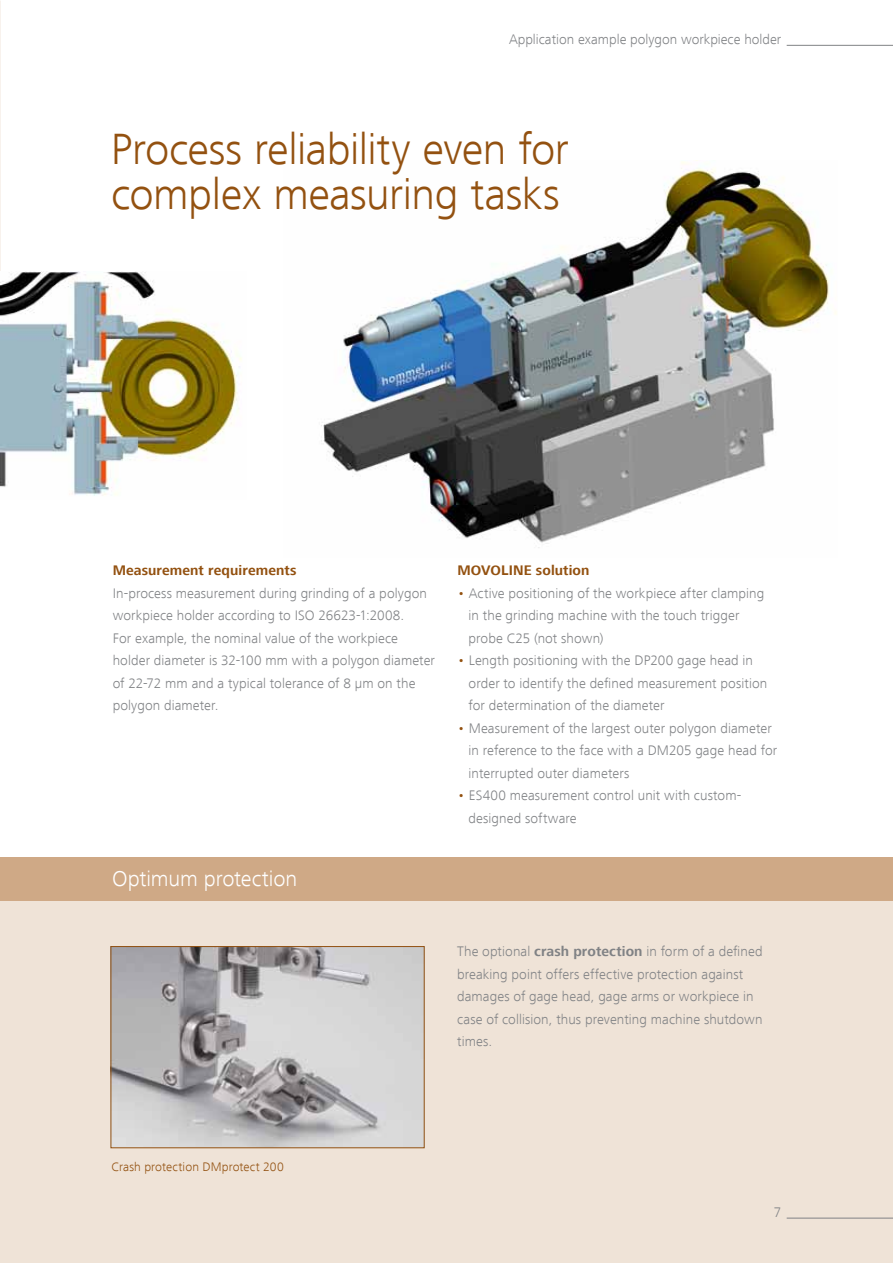
<style>
.page{position:relative;width:893px;height:1263px;background:#fff}
.page>*{position:absolute;margin:0;border:0;box-sizing:border-box;transform-origin:0 0}
.t1{font:300 45px/45px "Frutiger Next LT";letter-spacing:-.01em;color:#935110}
.t2{font:300 22.5px "Frutiger Next LT";letter-spacing:-.005em;color:#fff}
.t3{font:300 14.25px/22.5px "Frutiger Next LT";letter-spacing:.005em;color:#808285}
.t4{font:700 14.25px "Frutiger Next LT";letter-spacing:.005em;color:#935110}
.t5{font:300 12.75px "Frutiger Next LT";letter-spacing:.01em;color:#935110}
.s1{color:#935110}
.s2{font-weight:700}
</style>
<div class="page">
<div style="left:0;top:887px;width:893px;height:376px;background:#efe3d7"></div>
<div style="left:0;top:857px;width:893px;height:43px;background:#cfa986"></div>
<hr style="left:787px;top:1218px;width:106px;height:1px;background:#808285">
<hr style="left:787px;top:45px;width:106px;height:1px;background:#808285">
<img style="left:321px;top:161px;width:516px;height:387px">
<img style="left:0;top:271px;width:242px;height:225px">
<img style="left:113px;top:948px;width:310px;height:198px">
<div style="left:111px;top:946px;width:314px;height:202px;border:1px solid #935110"></div>
<p class="t3" style="left:509px;top:28px;width:274px">Application example polygon workpiece holder</p>
<h1 class="t1" style="left:111px;top:126px;width:460px">Process reliability even for complex measuring tasks</h1>
<p class="t4" style="left:113px;top:563px;width:185px">Measurement requirements</p>
<p class="t3" style="left:113px;top:582px;width:324px">In-process measurement during grinding of a polygon workpiece holder according to ISO 26623-1:2008.<br>For example, the nominal value of the workpiece holder diameter is 32-100 mm with a polygon diameter of 22-72 mm and a typical tolerance of 8 µ m on the polygon diameter.</p>
<h2 class="t2" style="left:112px;top:866px;width:186px">Optimum protection</h2>
<p class="t4" style="left:457px;top:563px;width:24px">MOVOLINE</p>
<p class="t4" style="left:536px;top:563px;width:55px">solution</p>
<p class="t3" style="left:469px;top:582px;width:297px;text-indent:-11px"><span class="s1">•</span> Active positioning of the workpiece after clamping in the grinding machine with the touch trigger probe C25 (not shown)</p>
<p class="t3" style="left:469px;top:649px;width:300px;text-indent:-11px"><span class="s1">•</span> Length positioning with the DP200 gage head in order to identify the defined measurement position for determination of the diameter</p>
<p class="t3" style="left:469px;top:717px;width:310px;text-indent:-11px"><span class="s1">•</span> Measurement of the largest outer polygon diameter in reference to the face with a DM205 gage head for interrupted outer diameters</p>
<p class="t3" style="left:469px;top:784px;width:274px;text-indent:-11px"><span class="s1">•</span> ES400 measurement control unit with custom&shy;designed software</p>
<p class="t3" style="left:457px;top:940px;width:307px">The optional <span class="s2">crash protection</span> in form of a defined breaking point offers effective protection against damages of gage head, gage arms or workpiece in case of collision, thus preventing machine shutdown times.</p>
<p class="t5" style="left:112px;top:1160px;width:174px">Crash protection DMprotect 200</p>
<p class="t3" style="left:774px;top:1201px;width:9px">7</p>
</div>
